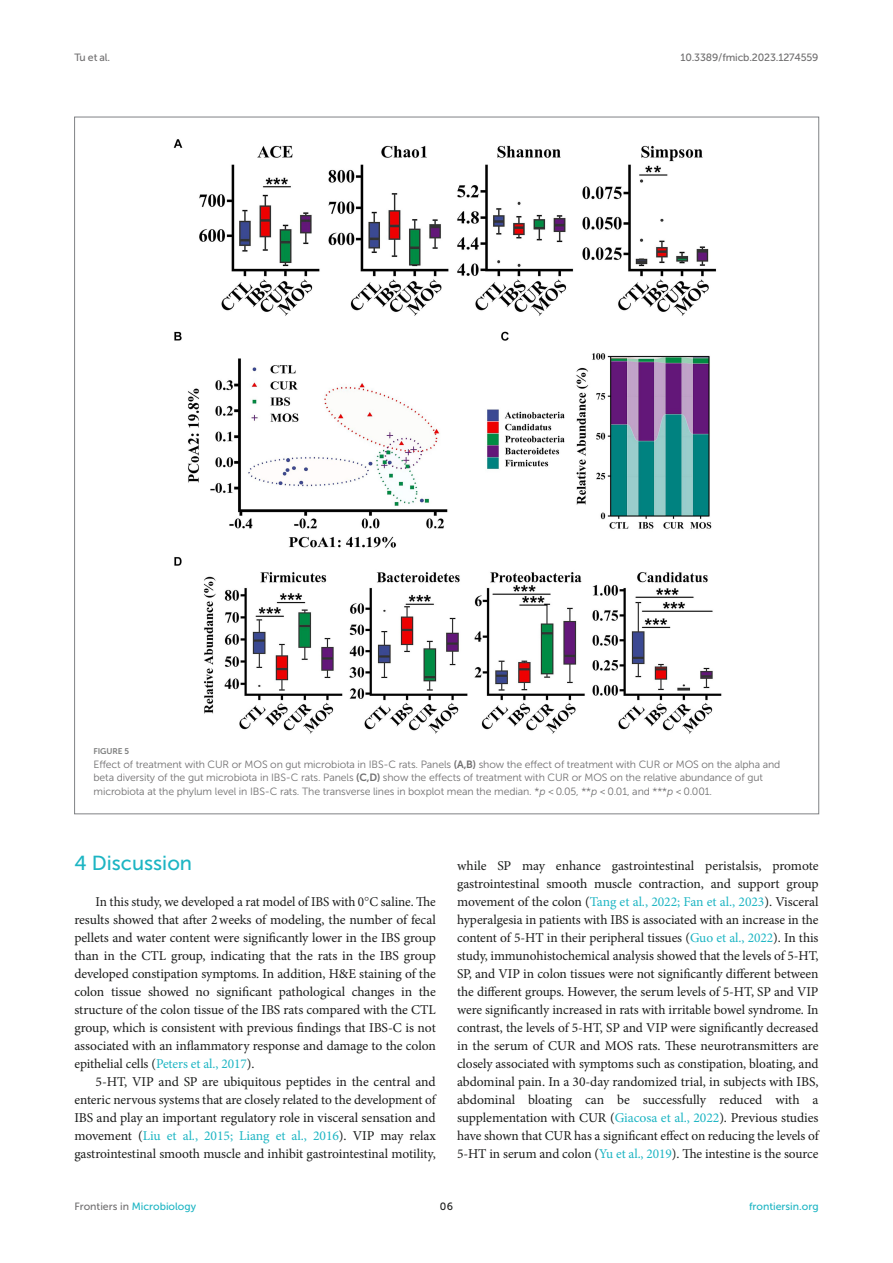
<style>
.page{position:relative;width:893px;height:1263px;background:#fff}
.page>*{position:absolute;margin:0;border:0;box-sizing:border-box;transform-origin:0 0}
.HEAD_1{font:20.25px "Museo Sans 500";color:#1db5c3}
.TEXT{font:13.5px/18px "Minion Pro";letter-spacing:-.005em;color:#1b1c1b;text-align:justify}
.TEXT_FLUSH{font:13.5px/18px "Minion Pro";letter-spacing:-.01em;color:#1b1c1b;text-align:justify}
.FIG_LEG{font:10.5px/13.5px "Museo Sans 300";letter-spacing:-.01em;color:#706f70}
.t1{font:10.5px "Museo Sans 500";color:#1db5c3}
.t2{font:10.5px "Museo Sans 500";letter-spacing:-.015em;color:#706f70}
.t3{font:10.5px "Museo Sans 500";color:#1b1c1b}
.FIG_HD{font:8.25px "Museo Sans 700";letter-spacing:-.01em;color:#7e7f7f}
.s1{font-family:"Museo Sans 700"}
.s2{font-style:italic}
.s3{font-family:"STIX"}
.s4{color:#1db5c3}
.s5{color:#706f70}
</style>
<div class="page">
<img style="left:173px;top:139px;width:549px;height:595px">
<p class="t2" style="left:74px;top:51px;width:37px">Tu et al.</p>
<p class="t2" style="left:680px;top:51px;width:140px">10.3389/fmicb.2023.1274559</p>
<p class="FIG_HD" style="left:94px;top:747px;width:37px">FIGURE 5</p>
<p class="FIG_LEG" style="left:94px;top:758px;width:688px">Effect of treatment with CUR or MOS on gut microbiota in IBS-C rats. Panels <span class="s1">(A,B)</span> show the effect of treatment with CUR or MOS on the alpha and beta diversity of the gut microbiota in IBS-C rats. Panels <span class="s1">(C,D)</span> show the effects of treatment with CUR or MOS on the relative abundance of gut microbiota at the phylum level in IBS-C rats. The transverse lines in boxplot mean the median. *<span class="s2">p</span> &lt; 0.05, **<span class="s2">p</span> &lt; 0.01, and ***<span class="s2">p</span> &lt; 0.001.</p>
<p class="HEAD_1" style="left:74px;top:852px;width:119px">4 Discussion</p>
<p class="TEXT_FLUSH" style="left:74px;top:893px;width:363px;text-indent:21px">In this study, we developed a rat model of IBS with 0<span class="s3">°</span>C saline. The results showed that after 2weeks of modeling, the number of fecal pellets and water content were significantly lower in the IBS group than in the CTL group, indicating that the rats in the IBS group developed constipation symptoms. In addition, H&amp;E staining of the colon tissue showed no significant pathological changes in the structure of the colon tissue of the IBS rats compared with the CTL group, which is consistent with previous findings that IBS-C is not associated with an inflammatory response and damage to the colon epithelial cells (<span class="s4">Peters et al., 2017</span>).</p>
<p class="TEXT" style="left:74px;top:1073px;width:363px;text-indent:21px">5-HT, VIP and SP are ubiquitous peptides in the central and enteric nervous systems that are closely related to the development of IBS and play an important regulatory role in visceral sensation and movement (<span class="s4">Liu et al., 2015; Liang et al., 2016</span>). VIP may relax gastrointestinal smooth muscle and inhibit gastrointestinal motility,</p>
<p class="TEXT" style="left:457px;top:857px;width:363px">while SP may enhance gastrointestinal peristalsis, promote gastrointestinal smooth muscle contraction, and support group movement of the colon (<span class="s4">Tang et al., 2022; Fan et al., 2023</span>). Visceral hyperalgesia in patients with IBS is associated with an increase in the content of 5-HT in their peripheral tissues (<span class="s4">Guo et al., 2022</span>). In this study, immunohistochemical analysis showed that the levels of 5-HT, SP, and VIP in colon tissues were not significantly different between the different groups. However, the serum levels of 5-HT, SP and VIP were significantly increased in rats with irritable bowel syndrome. In contrast, the levels of 5-HT, SP and VIP were significantly decreased in the serum of CUR and MOS rats. These neurotransmitters are closely associated with symptoms such as constipation, bloating, and abdominal pain. In a 30-day randomized trial, in subjects with IBS, abdominal bloating can be successfully reduced with a supplementation with CUR (<span class="s4">Giacosa et al., 2022</span>). Previous studies have shown that CUR has a significant effect on reducing the levels of 5-HT in serum and colon (<span class="s4">Yu et al., 2019</span>). The intestine is the source</p>
<p class="t1" style="left:74px;top:1200px;width:123px"><span class="s5">Frontiers in</span> Microbiology</p>
<p class="t3" style="left:440px;top:1200px;width:15px">06</p>
<p class="t1" style="left:749px;top:1200px;width:71px">frontiersin.org</p>
</div>
